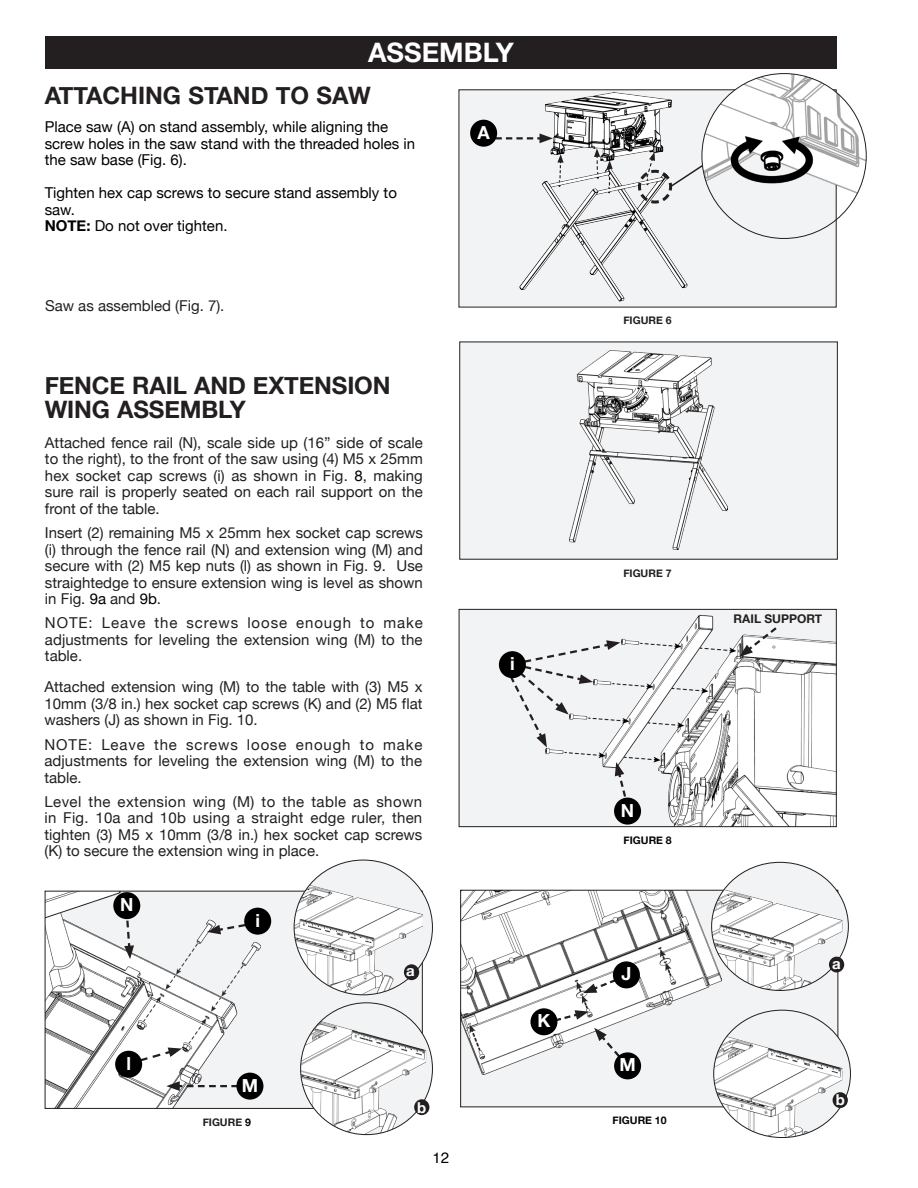
<style>
.page{position:relative;width:918px;height:1188px;background:#fff}
.page>*{position:absolute;margin:0;border:0;box-sizing:border-box;transform-origin:0 0}
.Body_Title{font:700 27px "Helvetica Neue LT Std";color:#fff}
.Subhead_16pts_Bold_C{font:700 24px/24px "Helvetica Neue";letter-spacing:-.005em;color:#231f20}
.Body_Sub-Title{font:700 24px "Helvetica Neue";color:#231f20}
.Body_Text_10_11{font:700 18px "Helvetica Neue";color:#fff}
.callouts{font:700 18px "Helvetica Neue";color:#fff}
.Body_Text_10_11-2{font:15px/16.5px "Helvetica Neue";color:#231f20;text-align:justify}
.t1{font:15px/16.5px "Helvetica Neue";color:#000}
.Body_Text_10_11-3{font:700 15px "Helvetica Neue";color:#fff}
.t2{font:15px "Helvetica";color:#000}
.Callout_caption{font:700 12px "Helvetica Neue";color:#231f20}
.Callout_caption-2{font:700 10.5px "Helvetica Neue";color:#231f20}
.Callout_caption-3{font:700 10.5px "Helvetica Neue";color:#040503}
.s1{font-weight:700}
.s2{color:#000}
</style>
<div class="page">
<div style="left:459px;top:90px;width:377px;height:217px;background:#f2f3f4"></div>
<img style="left:520px;top:93px;width:167px;height:208px">
<div style="left:460px;top:342px;width:377px;height:217px;background:#f2f3f4"></div>
<img style="left:569px;top:351px;width:159px;height:199px">
<div style="left:459px;top:342px;width:379px;height:218px;border:1px solid #231f20"></div>
<div style="left:45px;top:36px;width:792px;height:33px;background:#231f20"></div>
<svg style="left:495px;top:133px;width:58px;height:10px"></svg>
<svg style="left:557px;top:154px;width:7px;height:25px"></svg>
<svg style="left:606px;top:160px;width:7px;height:25px"></svg>
<svg style="left:594px;top:148px;width:6px;height:22px"></svg>
<div style="left:470px;top:120px;width:27px;height:27px;background:#000;border-radius:50%"></div>
<div style="left:459px;top:609px;width:377px;height:218px;background:#f2f3f4"></div>
<img style="left:545px;top:614px;width:290px;height:211px">
<div style="left:459px;top:609px;width:378px;height:218px;border:1px solid #231f20"></div>
<svg style="left:508px;top:640px;width:112px;height:108px"></svg>
<svg style="left:615px;top:762px;width:15px;height:43px"></svg>
<svg style="left:739px;top:625px;width:40px;height:32px"></svg>
<div style="left:614px;top:798px;width:27px;height:27px;background:#000;border-radius:50%"></div>
<div style="left:499px;top:651px;width:27px;height:27px;background:#000;border-radius:50%"></div>
<div style="left:45px;top:891px;width:377px;height:217px;background:#f2f3f4"></div>
<img style="left:47px;top:893px;width:214px;height:214px">
<div style="left:294px;top:860px;width:138px;height:135px;background:#f2f3f4;border-radius:50%"></div>
<img style="left:294px;top:872px;width:129px;height:123px">
<img style="left:301px;top:1007px;width:125px;height:128px">
<div style="left:404px;top:964px;width:15px;height:16px;background:#231f20;border-radius:50%"></div>
<div style="left:414px;top:1099px;width:15px;height:16px;background:#231f20;border-radius:50%"></div>
<svg style="left:124px;top:918px;width:10px;height:41px"></svg>
<svg style="left:207px;top:922px;width:41px;height:12px"></svg>
<svg style="left:137px;top:1048px;width:45px;height:15px"></svg>
<svg style="left:166px;top:1081px;width:71px;height:10px"></svg>
<div style="left:236px;top:1073px;width:27px;height:27px;background:#000;border-radius:50%"></div>
<div style="left:113px;top:892px;width:27px;height:27px;background:#000;border-radius:50%"></div>
<div style="left:115px;top:1051px;width:27px;height:27px;background:#000;border-radius:50%"></div>
<div style="left:244px;top:908px;width:27px;height:27px;background:#000;border-radius:50%"></div>
<div style="left:461px;top:890px;width:377px;height:217px;background:#f2f3f4"></div>
<img style="left:462px;top:892px;width:252px;height:182px">
<div style="left:712px;top:862px;width:136px;height:128px;background:#f2f3f4;border-radius:50%"></div>
<img style="left:712px;top:878px;width:131px;height:112px">
<div style="left:714px;top:1010px;width:136px;height:128px;background:#f2f3f4;border-radius:50%"></div>
<img style="left:714px;top:1024px;width:128px;height:114px">
<div style="left:829px;top:957px;width:15px;height:15px;background:#231f20;border-radius:50%"></div>
<div style="left:833px;top:1092px;width:15px;height:16px;background:#231f20;border-radius:50%"></div>
<svg style="left:583px;top:977px;width:36px;height:16px"></svg>
<svg style="left:552px;top:1010px;width:70px;height:50px"></svg>
<div style="left:614px;top:1052px;width:27px;height:27px;background:#000;border-radius:50%"></div>
<div style="left:613px;top:961px;width:27px;height:27px;background:#000;border-radius:50%"></div>
<div style="left:530px;top:1008px;width:27px;height:27px;background:#000;border-radius:50%"></div>
<svg style="left:636px;top:152px;width:75px;height:53px"></svg>
<img style="left:702px;top:74px;width:164px;height:164px;border-radius:82px">
<p class="Body_Title" style="left:368px;top:36px;width:147px">ASSEMBLY</p>
<p class="Body_Sub-Title" style="left:45px;top:81px;width:327px">ATTACHING STAND TO SAW</p>
<p class="t1" style="left:45px;top:118px;width:372px">Place saw (A) on stand assembly, while aligning the screw holes in the saw stand with the threaded holes in the saw base (Fig. 6).</p>
<p class="t1" style="left:45px;top:184px;width:354px">Tighten hex cap screws to secure stand assembly to saw.</p>
<p class="t1" style="left:45px;top:217px;width:184px"><span class="s1">NOTE:</span> Do not over tighten.</p>
<p class="callouts" style="left:477px;top:121px;width:14px">A</p>
<p class="Body_Text_10_11-2" style="left:45px;top:297px;width:181px">Saw as assembled (Fig. 7).</p>
<p class="Subhead_16pts_Bold_C" style="left:45px;top:373px;width:347px">FENCE RAIL AND EXTENSION<br>WING ASSEMBLY</p>
<p class="Body_Text_10_11-2" style="left:45px;top:434px;width:380px">Attached fence rail (N), scale side up (16” side of scale to the right), to the front of the saw using (4) M5 x 25mm hex socket cap screws (i) as shown in Fig. <span class="s2">8</span>, making sure rail is properly seated on each rail support on the front of the table.</p>
<p class="Body_Text_10_11-2" style="left:45px;top:524px;width:380px">Insert (2) remaining M5 x 25mm hex socket cap screws (i) through the fence rail (N) and extension wing (M) and secure with (2) M5 kep nuts (l) as shown in Fig. 9. Use straightedge to ensure extension wing is level as shown in Fig. <span class="s2">9a</span> and <span class="s2">9b</span>.</p>
<p class="Body_Text_10_11-2" style="left:45px;top:614px;width:379px">NOTE: Leave the screws loose enough to make adjustments for leveling the extension wing (M) to the table.</p>
<p class="Body_Text_10_11-2" style="left:44px;top:679px;width:380px">Attached extension wing (M) to the table with (3) M5 x 10mm (3/8 in.) hex socket cap screws (K) and (2) M5 flat washers (J) as shown in Fig. 10.</p>
<p class="Body_Text_10_11-2" style="left:44px;top:736px;width:379px">NOTE: Leave the screws loose enough to make adjustments for leveling the extension wing (M) to the table.</p>
<p class="Body_Text_10_11-2" style="left:44px;top:793px;width:379px">Level the extension wing (M) to the table as shown in Fig. 10a and 10b using a straight edge ruler, then tighten (3) M5 x 10mm (3/8 in.) hex socket cap screws (K) to secure the extension wing in place.</p>
<p class="Body_Text_10_11" style="left:120px;top:894px;width:15px">N</p>
<p class="Body_Text_10_11" style="left:255px;top:909px;width:6px">i</p>
<p class="Body_Text_10_11-3" style="left:406px;top:962px;width:10px">a</p>
<p class="Body_Text_10_11" style="left:126px;top:1052px;width:6px">l</p>
<p class="Body_Text_10_11" style="left:242px;top:1074px;width:18px">M</p>
<p class="Callout_caption-2" style="left:203px;top:1116px;width:50px">FIGURE <span class="s2">9</span></p>
<p class="Body_Text_10_11-3" style="left:417px;top:1098px;width:11px">b</p>
<p class="t2" style="left:433px;top:1149px;width:18px">12</p>
<p class="Body_Text_10_11" style="left:510px;top:653px;width:6px">i</p>
<p class="Body_Text_10_11" style="left:537px;top:1010px;width:14px">K</p>
<p class="Callout_caption-2" style="left:623px;top:314px;width:50px">FIGURE 6</p>
<p class="Callout_caption-2" style="left:623px;top:566px;width:50px">FIGURE 7</p>
<p class="Callout_caption" style="left:734px;top:612px;width:90px">RAIL SUPPORT</p>
<p class="Body_Text_10_11" style="left:621px;top:799px;width:15px">N</p>
<p class="Callout_caption-3" style="left:624px;top:834px;width:50px">FIGURE 8</p>
<p class="Body_Text_10_11" style="left:621px;top:963px;width:12px">J</p>
<p class="Body_Text_10_11" style="left:619px;top:1054px;width:18px">M</p>
<p class="Callout_caption-3" style="left:613px;top:1114px;width:56px">FIGURE 10</p>
<p class="Body_Text_10_11-3" style="left:832px;top:955px;width:10px">a</p>
<p class="Body_Text_10_11-3" style="left:836px;top:1090px;width:11px">b</p>
</div>
